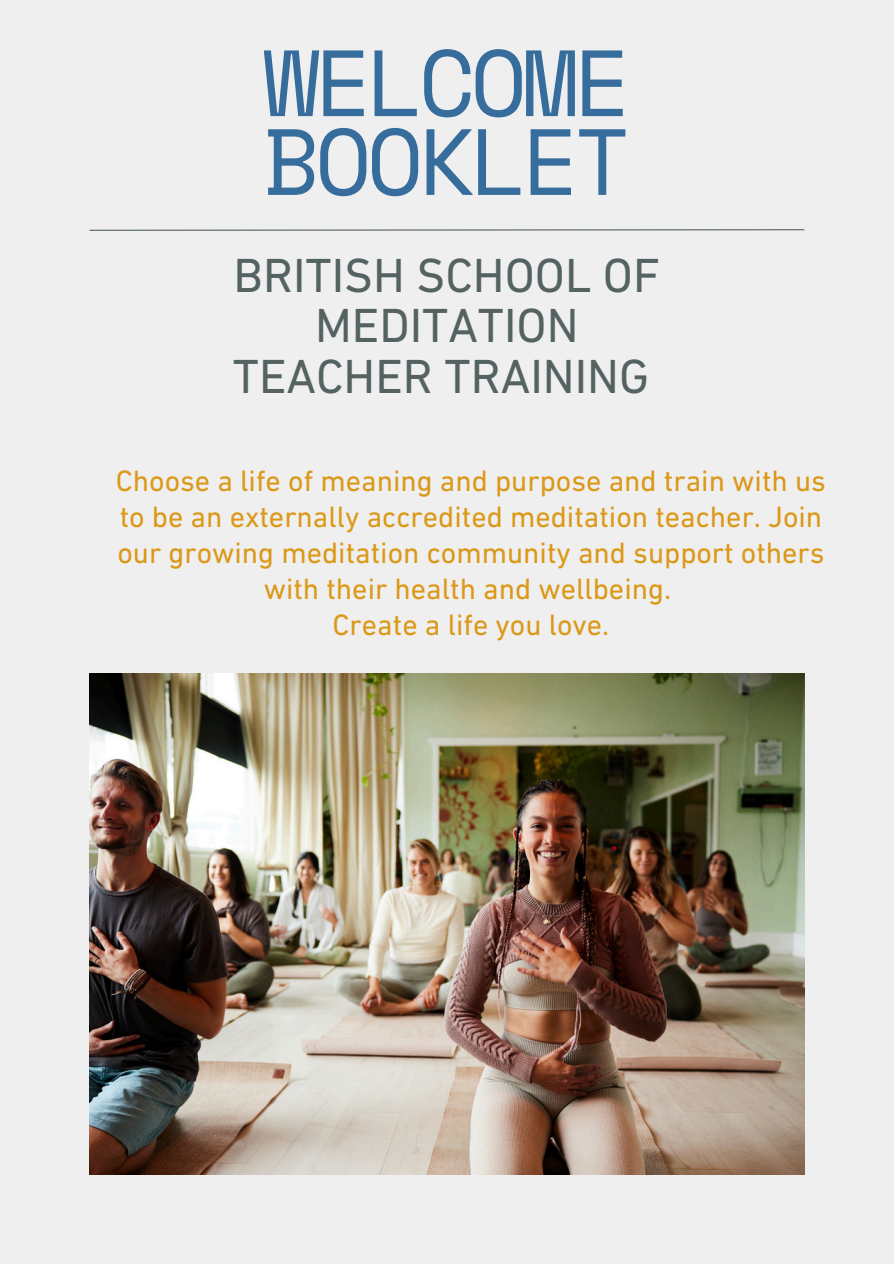
<style>
.page{position:relative;width:894px;height:1264px;background:#fff}
.page>*{position:absolute;margin:0;border:0;box-sizing:border-box;transform-origin:0 0}
.t1{font:93.75px/78.8px "Space Mono";letter-spacing:-.06em;color:#366d9d}
.t2{font:48.75px/50.7px "DIN Next LT Pro";color:#556262;text-align:center}
.t3{font:30px/36px "DIN Next LT Pro";color:#dc9817;text-align:center}
</style>
<div class="page">
<div style="left:0;top:0;width:893px;height:1263px;background:#efefef"></div>
<img style="left:89px;top:673px;width:715px;height:501px">
<svg style="left:89px;top:229px;width:716px;height:2px"></svg>
<h1 class="t1" style="left:263px;top:41px;width:369px">WELCOME<br>BOOKLET</h1>
<p class="t2" style="left:233px;top:254px;width:428px">BRITISH SCHOOL OF<br>MEDITATION<br>TEACHER TRAINING</p>
<h2 class="t3" style="left:116px;top:465px;width:711px">Choose a life of meaning and purpose and train with us to be an externally accredited meditation teacher. Join our growing meditation community and support others with their health and wellbeing.</h2>
<p class="t3" style="left:332px;top:609px;width:278px">Create a life you love.</p>
</div>
